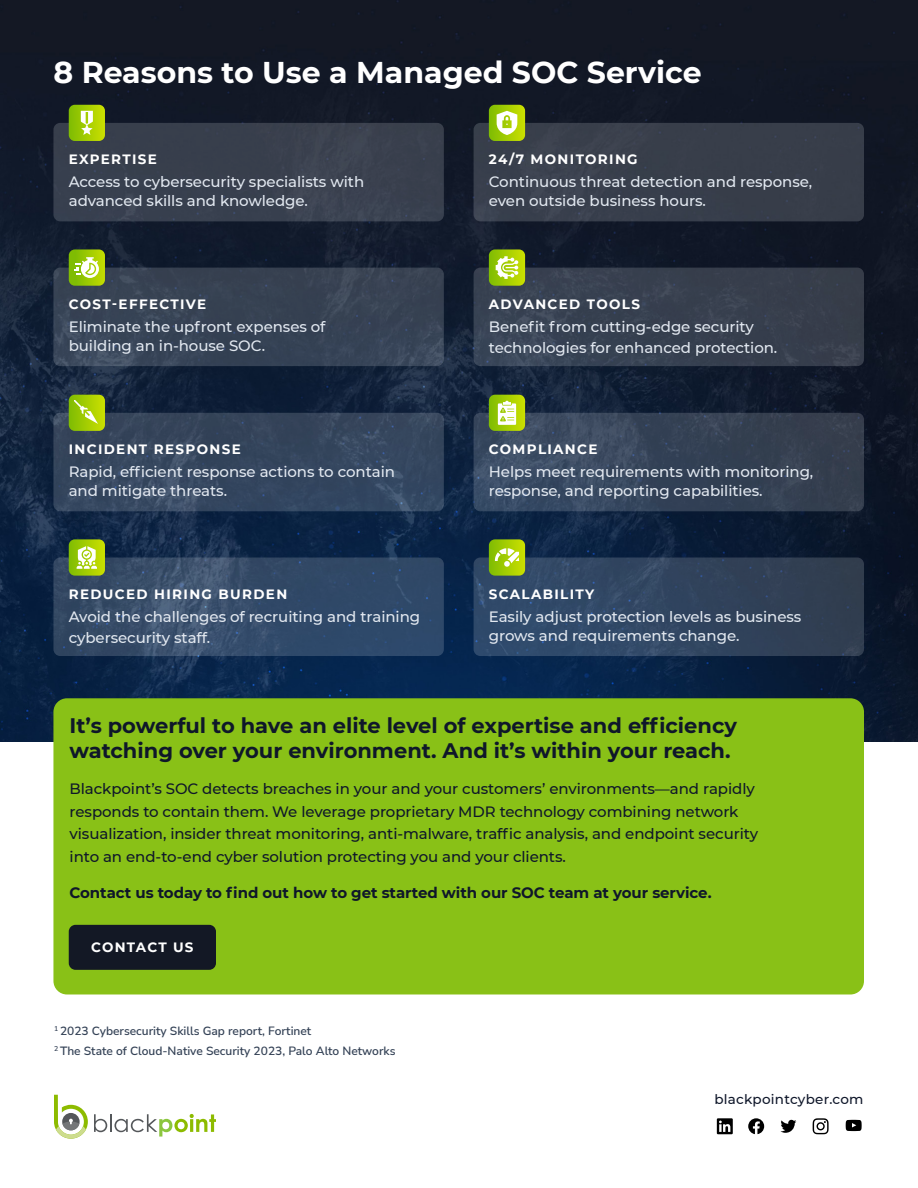
<style>
.page{position:relative;width:918px;height:1188px;background:#fff}
.page>*{position:absolute;margin:0;border:0;box-sizing:border-box;transform-origin:0 0}
.H2_Regular{font:700 30px "Montserrat";color:#fff}
.small_subhead{font:700 21px/25.2px "Montserrat";color:#0f172a}
.H3_Bold{font:500 15px/19.5px "Montserrat";letter-spacing:-.005em;color:#e2e8f0}
.H3_Bold-2{font:500 15px/22.5px "Montserrat";letter-spacing:-.005em;color:#0f172a}
.H3_Bold-3{font:700 15px "Montserrat";letter-spacing:-.005em;color:#0f172a}
.kicker{font:700 13.5px "Montserrat";letter-spacing:.1em;color:#fff}
.website_url{font:500 13.5px "Montserrat";letter-spacing:.02em;color:#0f172a}
.t1{font:600 12px "Nunito Sans";color:#334155}
</style>
<div class="page">
<img style="left:0;top:0;width:918px;height:741px">
<div style="left:53px;top:698px;width:811px;height:296px;background:#89c117;border-radius:14px"></div>
<div style="left:69px;top:925px;width:147px;height:45px;background:#131825;border-radius:7px"></div>
<svg style="left:748px;top:1118px;width:16px;height:16px"></svg>
<svg style="left:813px;top:1118px;width:16px;height:16px"></svg>
<svg style="left:717px;top:1118px;width:16px;height:16px"></svg>
<svg style="left:780px;top:1120px;width:16px;height:13px"></svg>
<svg style="left:846px;top:1120px;width:16px;height:11px"></svg>
<div style="left:53px;top:123px;width:391px;height:98px;background:#383f4e;border-radius:7px"></div>
<svg style="left:53px;top:413px;width:391px;height:98px;background:#36475e"></svg>
<div style="left:53px;top:268px;width:391px;height:98px;background:#364354;border-radius:7px"></div>
<svg style="left:53px;top:558px;width:391px;height:98px;background:#344c69"></svg>
<div style="left:474px;top:123px;width:390px;height:98px;background:#383e4a;border-radius:7px"></div>
<div style="left:474px;top:413px;width:390px;height:98px;background:linear-gradient(to right,#3d5069,#323b4a);border-radius:7px"></div>
<div style="left:474px;top:268px;width:390px;height:98px;background:#373f4f;border-radius:7px"></div>
<div style="left:474px;top:558px;width:390px;height:98px;background:linear-gradient(to right,#314d70,#313d4f);border-radius:7px"></div>
<svg style="left:69px;top:105px;width:36px;height:36px"></svg>
<svg style="left:69px;top:395px;width:36px;height:36px"></svg>
<svg style="left:69px;top:249px;width:36px;height:37px"></svg>
<svg style="left:69px;top:539px;width:36px;height:37px"></svg>
<svg style="left:489px;top:105px;width:36px;height:36px"></svg>
<svg style="left:489px;top:395px;width:36px;height:36px"></svg>
<svg style="left:489px;top:249px;width:36px;height:37px"></svg>
<svg style="left:489px;top:539px;width:36px;height:37px"></svg>
<svg style="left:54px;top:1095px;width:34px;height:43px"></svg>
<svg style="left:94px;top:1114px;width:122px;height:23px"></svg>
<p class="H2_Regular" style="left:53px;top:51px;width:650px">8 Reasons to Use a Managed SOC Service</p>
<p class="kicker" style="left:69px;top:150px;width:90px">EXPERTISE</p>
<p class="H3_Bold" style="left:69px;top:171px;width:297px">Access to cybersecurity specialists with advanced skills and knowledge.</p>
<p class="kicker" style="left:69px;top:294px;width:139px">COST-EFFECTIVE</p>
<p class="H3_Bold" style="left:69px;top:316px;width:258px">Eliminate the upfront expenses of building an in-house SOC.</p>
<p class="kicker" style="left:69px;top:440px;width:173px">INCIDENT RESPONSE</p>
<p class="H3_Bold" style="left:69px;top:461px;width:328px">Rapid, efficient response actions to contain and mitigate threats.</p>
<p class="kicker" style="left:69px;top:584px;width:220px">REDUCED HIRING BURDEN</p>
<p class="H3_Bold" style="left:69px;top:605px;width:353px;line-height:21.6px">Avoid the challenges of recruiting and training cybersecurity staff.</p>
<p class="kicker" style="left:489px;top:150px;width:150px">24/7 MONITORING</p>
<p class="H3_Bold" style="left:489px;top:171px;width:325px">Continuous threat detection and response, even outside business hours.</p>
<p class="kicker" style="left:489px;top:294px;width:153px">ADVANCED TOOLS</p>
<p class="H3_Bold" style="left:489px;top:315px;width:290px;line-height:21.6px">Benefit from cutting-edge security technologies for enhanced protection.</p>
<p class="kicker" style="left:489px;top:440px;width:110px">COMPLIANCE</p>
<p class="H3_Bold" style="left:489px;top:461px;width:326px">Helps meet requirements with monitoring, response, and reporting capabilities.</p>
<p class="kicker" style="left:489px;top:584px;width:107px">SCALABILITY</p>
<p class="H3_Bold" style="left:489px;top:606px;width:314px">Easily adjust protection levels as business grows and requirements change.</p>
<p class="small_subhead" style="left:70px;top:712px;width:669px">It’s powerful to have an elite level of expertise and efficiency watching over your environment. And it’s within your reach.</p>
<p class="H3_Bold-2" style="left:70px;top:777px;width:690px">Blackpoint’s SOC detects breaches in your and your customers’ environments—and rapidly responds to contain them. We leverage proprietary MDR technology combining network visualization, insider threat monitoring, anti-malware, traffic analysis, and endpoint security into an end-to-end cyber solution protecting you and your clients.</p>
<p class="H3_Bold-3" style="left:70px;top:882px;width:644px">Contact us today to find out how to get started with our SOC team at your service.</p>
<p class="kicker" style="left:91px;top:937px;width:104px">CONTACT US</p>
<p class="t1" style="left:54px;top:1022px;width:259px"><sup>1</sup> 2023 Cybersecurity Skills Gap report, Fortinet</p>
<p class="t1" style="left:54px;top:1042px;width:343px"><sup>2</sup> The State of Cloud-Native Security 2023, Palo Alto Networks</p>
<p class="website_url" style="left:714px;top:1090px;width:151px">blackpointcyber.com</p>
</div>
